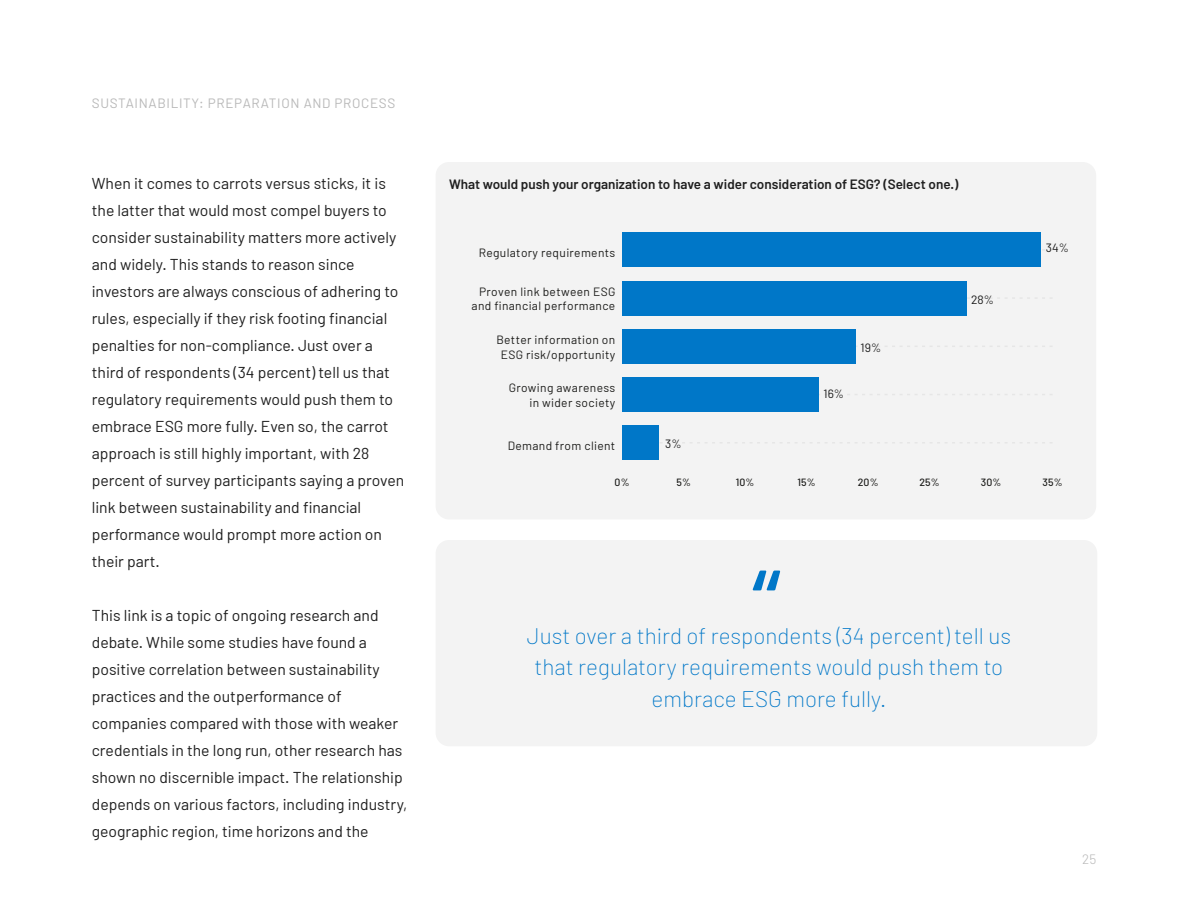
<style>
.page{position:relative;width:1188px;height:918px;background:#fff}
.page>*{position:absolute;margin:0;border:0;box-sizing:border-box;transform-origin:0 0}
.t1{font:200 22.5px/31.5px "Barlow";color:#0077c8;text-align:center}
.t2{font:15.75px/27px "Barlow";color:#1f1f1f}
.Chart_title{font:600 13.5px "Barlow";color:#1f1f1f}
.t3{font:13.5px "Barlow";letter-spacing:.05em;color:#b8b8b8}
.t4{font:300 13.5px "Barlow";color:#b8b8b8}
.t5{font:12px/14.4px "Barlow";letter-spacing:.03em;color:#1d1d1b;text-align:right}
.t6{font:12px "Barlow";color:#1a1a1a}
.t7{font:500 10.5px "Barlow";letter-spacing:.015em;color:#1d1d1b}
</style>
<div class="page">
<div style="left:436px;top:162px;width:660px;height:357px;background:#f3f3f3;border-radius:14px"></div>
<svg style="left:660px;top:442px;width:392px;height:1px"></svg>
<svg style="left:819px;top:394px;width:233px;height:1px"></svg>
<svg style="left:856px;top:346px;width:196px;height:1px"></svg>
<svg style="left:966px;top:297px;width:86px;height:2px"></svg>
<div style="left:622px;top:232px;width:418px;height:35px;background:#0077c8"></div>
<div style="left:622px;top:281px;width:344px;height:34px;background:#0077c8"></div>
<div style="left:622px;top:329px;width:234px;height:35px;background:#0077c8"></div>
<div style="left:622px;top:377px;width:197px;height:35px;background:#0077c8"></div>
<div style="left:622px;top:425px;width:37px;height:35px;background:#0077c8"></div>
<div style="left:436px;top:540px;width:661px;height:206px;background:#f3f3f3;border-radius:14px"></div>
<svg style="left:753px;top:571px;width:27px;height:19px"></svg>
<p class="t3" style="left:92px;top:95px;width:305px">SUSTAINABILITY: PREPARATION AND PROCESS</p>
<p class="t2" style="left:92px;top:169px;width:314px">When it comes to carrots versus sticks, it is the latter that would most compel buyers to consider sustainability matters more actively and widely. This stands to reason since investors are always conscious of adhering to rules, especially if they risk footing financial penalties for non-compliance. Just over a third of respondents (34 percent) tell us that regulatory requirements would push them to embrace ESG more fully. Even so, the carrot approach is still highly important, with 28 percent of survey participants saying a proven link between sustainability and financial performance would prompt more action on their part.</p>
<p class="t2" style="left:92px;top:601px;width:317px">This link is a topic of ongoing research and debate. While some studies have found a positive correlation between sustainability practices and the outperformance of companies compared with those with weaker credentials in the long run, other research has shown no discernible impact. The relationship depends on various factors, including industry, geographic region, time horizons and the</p>
<p class="Chart_title" style="left:449px;top:176px;width:511px">What would push your organization to have a wider consideration of ESG? (Select one.)</p>
<p class="t5" style="left:479px;top:246px;width:138px">Regulatory requirements</p>
<p class="t5" style="left:472px;top:284px;width:145px">Proven link between ESG and financial performance</p>
<p class="t5" style="left:496px;top:332px;width:120px;text-align:center">Better information on<br>ESG risk/opportunity</p>
<p class="t5" style="left:509px;top:381px;width:108px">Growing awareness in wider society</p>
<p class="t5" style="left:508px;top:439px;width:109px">Demand from client</p>
<p class="t6" style="left:665px;top:436px;width:18px">3%</p>
<p class="t6" style="left:824px;top:387px;width:22px">16%</p>
<p class="t6" style="left:861px;top:341px;width:22px">19%</p>
<p class="t6" style="left:971px;top:292px;width:24px">28%</p>
<p class="t6" style="left:1046px;top:241px;width:24px">34%</p>
<p class="t7" style="left:615px;top:476px;width:16px">0%</p>
<p class="t7" style="left:676px;top:476px;width:16px">5%</p>
<p class="t7" style="left:736px;top:476px;width:20px">10%</p>
<p class="t7" style="left:797px;top:476px;width:20px">15%</p>
<p class="t7" style="left:858px;top:476px;width:22px">20%</p>
<p class="t7" style="left:919px;top:476px;width:22px">25%</p>
<p class="t7" style="left:981px;top:476px;width:22px">30%</p>
<p class="t7" style="left:1043px;top:476px;width:22px">35%</p>
<h1 class="t1" style="left:527px;top:619px;width:486px">Just over a third of respondents (34 percent) tell us that regulatory requirements would push them to embrace ESG more fully.</h1>
<p class="t4" style="left:1082px;top:851px;width:16px">25</p>
</div>
